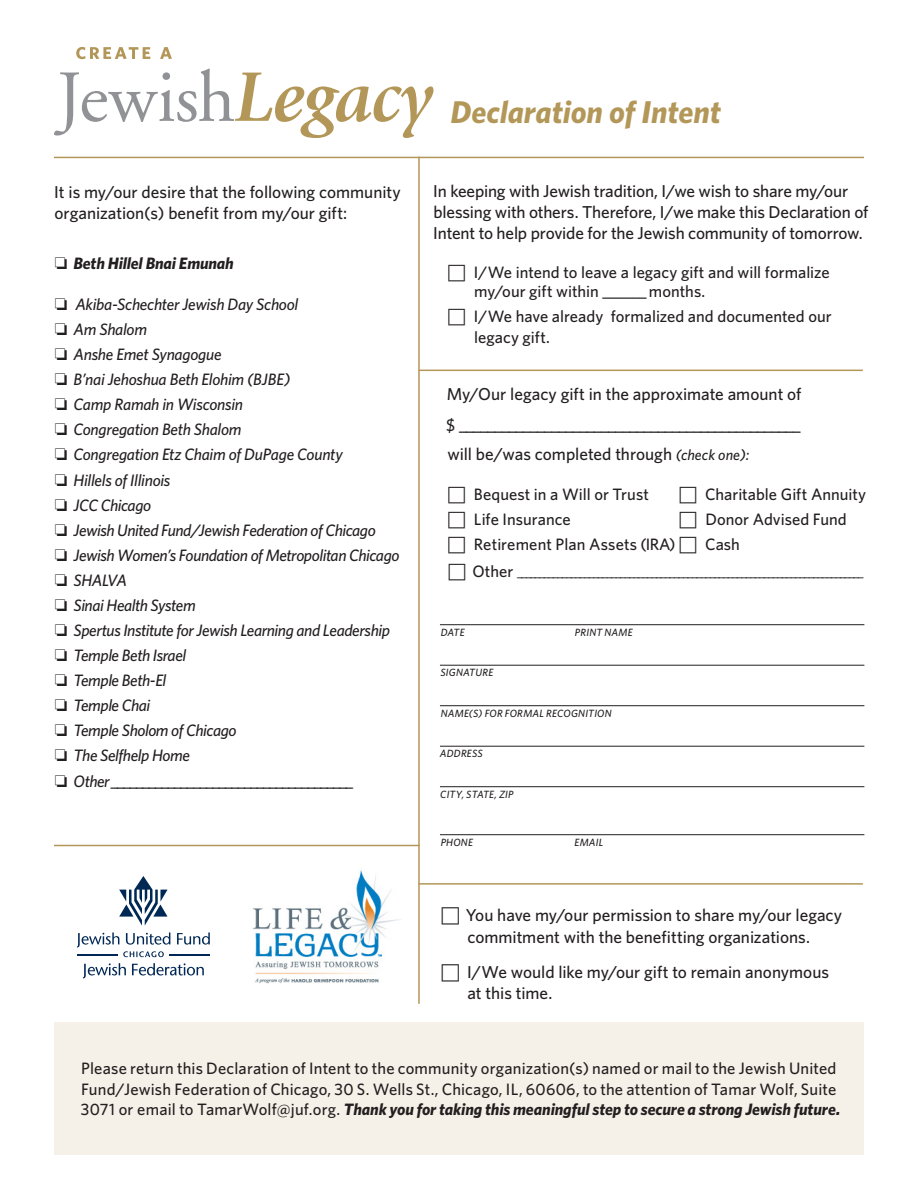
<style>
.page{position:relative;width:918px;height:1188px;background:#fff}
.page>*{position:absolute;margin:0;border:0;box-sizing:border-box;transform-origin:0 0}
.t1{font:italic 700 31.5px "Whitney";letter-spacing:-.005em;color:#b39758}
.t2{font:500 17.25px/21px "Whitney";letter-spacing:-.005em;color:#231f20}
.t3{font:500 16.5px/25px "Whitney";letter-spacing:.005em;color:#231f20}
.t4{font:italic 500 16.5px "Whitney";letter-spacing:-.025em;color:#231f20}
.t5{font:italic 700 16.5px "Whitney";letter-spacing:-.01em;color:#231f20}
.t6{font:500 12px "Whitney";color:#231f20}
.t7{font:italic 500 10.5px "Whitney";letter-spacing:.02em;color:#231f20}
.s1{font-style:italic;font-size:15px}
.s2{font-size:16.5px}
.s3{font-weight:700;font-style:italic}
</style>
<div class="page">
<div style="left:54px;top:1022px;width:810px;height:133px;background:#f5f1e8"></div>
<hr style="left:419px;top:370px;width:444px;height:1px;background:#b39758">
<hr style="left:419px;top:883px;width:444px;height:2px;background:#b39758">
<hr style="left:440px;top:624px;width:424px;height:1px;background:#231f20">
<hr style="left:440px;top:665px;width:424px;height:1px;background:#231f20">
<hr style="left:440px;top:705px;width:424px;height:1px;background:#231f20">
<hr style="left:440px;top:746px;width:424px;height:1px;background:#231f20">
<hr style="left:440px;top:786px;width:424px;height:1px;background:#231f20">
<hr style="left:440px;top:834px;width:424px;height:1px;background:#231f20">
<hr style="left:54px;top:157px;width:810px;height:1px;background:#b39758">
<hr style="left:54px;top:845px;width:366px;height:1px;background:#b39758">
<hr style="left:418px;top:157px;width:2px;height:847px;background:#b39758">
<svg style="left:54px;top:69px;width:380px;height:69px"></svg>
<svg style="left:76px;top:47px;width:74px;height:12px"></svg>
<svg style="left:160px;top:47px;width:12px;height:12px"></svg>
<img style="left:252px;top:870px;width:148px;height:114px">
<svg style="left:119px;top:876px;width:49px;height:50px"></svg>
<svg style="left:77px;top:932px;width:133px;height:25px"></svg>
<hr style="left:77px;top:954px;width:41px;height:1px;background:#002855">
<hr style="left:169px;top:954px;width:41px;height:1px;background:#002855">
<svg style="left:83px;top:963px;width:43px;height:15px"></svg>
<svg style="left:132px;top:963px;width:72px;height:13px"></svg>
<p class="t2" style="left:54px;top:181px;width:348px">It is my/our desire that the following community organization(s) benefit from my/our gift:</p>
<p class="t5" style="left:55px;top:254px;width:181px">□ Beth Hillel Bnai Emunah</p>
<p class="t4" style="left:55px;top:294px;width:245px">□ Akiba-Schechter Jewish Day School</p>
<p class="t4" style="left:55px;top:320px;width:94px">□ Am Shalom</p>
<p class="t4" style="left:55px;top:345px;width:168px">□ Anshe Emet Synagogue</p>
<p class="t4" style="left:55px;top:370px;width:237px">□ B’nai Jehoshua Beth Elohim (BJBE)</p>
<p class="t4" style="left:55px;top:395px;width:190px">□ Camp Ramah in Wisconsin</p>
<p class="t4" style="left:55px;top:420px;width:188px">□ Congregation Beth Shalom</p>
<p class="t4" style="left:55px;top:445px;width:289px">□ Congregation Etz Chaim of DuPage County</p>
<p class="t4" style="left:55px;top:470px;width:117px">□ Hillels of Illinois</p>
<p class="t4" style="left:55px;top:495px;width:98px">□ JCC Chicago</p>
<p class="t4" style="left:55px;top:520px;width:323px">□ Jewish United Fund/Jewish Federation of Chicago</p>
<p class="t4" style="left:55px;top:545px;width:346px">□ Jewish Women’s Foundation of Metropolitan Chicago</p>
<p class="t4" style="left:55px;top:570px;width:74px">□ SHALVA</p>
<p class="t4" style="left:55px;top:595px;width:142px">□ Sinai Health System</p>
<p class="t4" style="left:55px;top:620px;width:337px">□ Spertus Institute for Jewish Learning and Leadership</p>
<p class="t4" style="left:55px;top:646px;width:133px">□ Temple Beth Israel</p>
<p class="t4" style="left:55px;top:671px;width:113px">□ Temple Beth-El</p>
<p class="t4" style="left:55px;top:696px;width:97px">□ Temple Chai</p>
<p class="t4" style="left:55px;top:721px;width:183px">□ Temple Sholom of Chicago</p>
<p class="t4" style="left:55px;top:746px;width:137px">□ The Selfhelp Home</p>
<p class="t4" style="left:55px;top:771px;width:301px">□ Other ______________________________________</p>
<p class="t1" style="left:451px;top:93px;width:272px">Declaration of Intent</p>
<p class="t2" style="left:433px;top:180px;width:437px">In keeping with Jewish tradition, I/we wish to share my/our blessing with others. Therefore, I/we make this Declaration of<br>Intent to help provide for the Jewish community of tomorrow.</p>
<p class="t3" style="left:474px;top:262px;width:357px;line-height:19.5px">I/We intend to leave a legacy gift and will formalize my/our gift within ______ months.</p>
<p class="t3" style="left:474px;top:306px;width:359px;line-height:21px">I/We have already formalized and documented our legacy gift.</p>
<p class="t2" style="left:447px;top:383px;width:356px">My/Our legacy gift in the approximate amount of</p>
<p class="t2" style="left:446px;top:409px;width:356px;line-height:29.7px">$ ________________________________________________ will be/was completed through <span class="s1">(check one):</span></p>
<p class="t3" style="left:474px;top:482px;width:203px">Bequest in a Will or Trust<br>Life Insurance<br>Retirement Plan Assets (IRA)</p>
<p class="t3" style="left:705px;top:482px;width:163px">Charitable Gift Annuity<br>Donor Advised Fund<br>Cash</p>
<p class="t6" style="left:472px;top:566px;width:393px"><span class="s2">Other</span> _____________________________________________________________________________</p>
<p class="t7" style="left:441px;top:626px;width:25px">DATE</p>
<p class="t7" style="left:575px;top:626px;width:59px">PRINT NAME</p>
<p class="t7" style="left:440px;top:666px;width:54px">SIGNATURE</p>
<p class="t7" style="left:441px;top:707px;width:173px">NAME(S) FOR FORMAL RECOGNITION</p>
<p class="t7" style="left:440px;top:747px;width:44px">ADDRESS</p>
<p class="t7" style="left:440px;top:788px;width:75px">CITY, STATE, ZIP</p>
<p class="t7" style="left:441px;top:836px;width:34px">PHONE</p>
<p class="t7" style="left:575px;top:836px;width:30px">EMAIL</p>
<p class="t2" style="left:466px;top:904px;width:378px;line-height:21.6px">You have my/our permission to share my/our legacy commitment with the benefitting organizations.</p>
<p class="t2" style="left:467px;top:961px;width:363px">I/We would like my/our gift to remain anonymous at this time.</p>
<p class="t3" style="left:81px;top:1058px;width:761px;line-height:20.2px">Please return this Declaration of Intent to the community organization(s) named or mail to the Jewish United<br>Fund/Jewish Federation of Chicago, 30 S. Wells St., Chicago, IL, 60606, to the attention of Tamar Wolf, Suite<br>3071 or email to TamarWolf@juf.org. <span class="s3">Thank you for taking this meaningful step to secure a strong Jewish future.</span></p>
</div>
